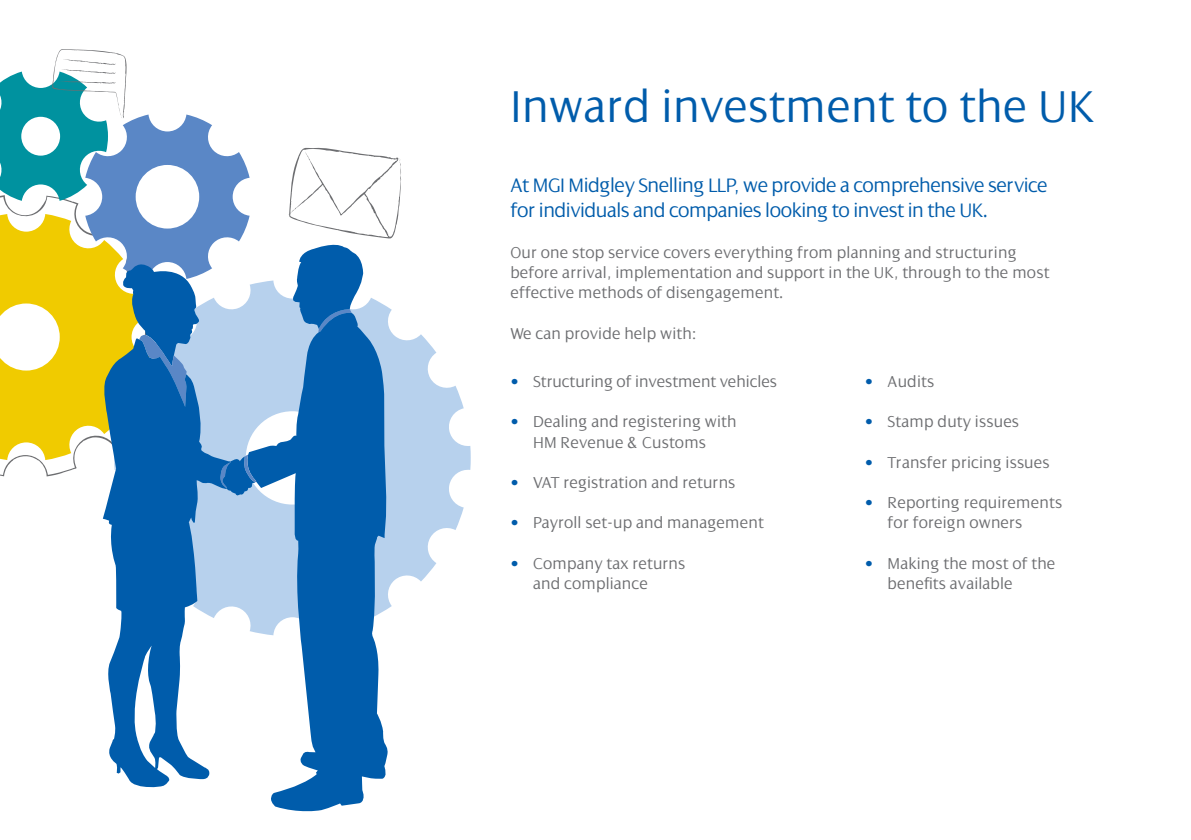
<style>
.page{position:relative;width:1191px;height:840px;background:#fff}
.page>*{position:absolute;margin:0;border:0;box-sizing:border-box;transform-origin:0 0}
.t1{font:300 48px "Dialog";letter-spacing:.01em;color:#005cab}
.t2{font:300 21px/25.2px "Dialog";letter-spacing:-.02em;color:#005cab}
.t3{font:300 17px/20.4px "Dialog";letter-spacing:.01em;color:#6d6e71}
.s1{color:#005cab}
</style>
<div class="page">
<svg style="left:231px;top:280px;width:240px;height:331px"></svg>
<div style="left:231px;top:347px;width:172px;height:221px;background:#b7d1ed"></div>
<svg style="left:102px;top:497px;width:129px;height:290px;fill:#005cab"></svg>
<svg style="left:244px;top:309px;width:144px;height:501px;fill:#005cab"></svg>
<svg style="left:288px;top:147px;width:113px;height:185px"></svg>
<svg style="left:0;top:49px;width:256px;height:448px"></svg>
<h1 class="t1" style="left:510px;top:80px;width:585px">Inward investment to the UK</h1>
<p class="t2" style="left:510px;top:173px;width:539px">At MGI Midgley Snelling LLP, we provide a comprehensive service for individuals and companies looking to invest in the UK.</p>
<p class="t3" style="left:510px;top:242px;width:540px">Our one stop service covers everything from planning and structuring before arrival, implementation and support in the UK, through to the most effective methods of disengagement.</p>
<p class="t3" style="left:510px;top:323px;width:188px">We can provide help with:</p>
<p class="t3" style="left:510px;top:371px;width:268px"><span class="s1">•</span> Structuring of investment vehicles</p>
<p class="t3" style="left:510px;top:411px;width:228px;text-align:center"><span class="s1">•</span> Dealing and registering with<br>HM Revenue &amp; Customs</p>
<p class="t3" style="left:510px;top:472px;width:226px"><span class="s1">•</span> VAT registration and returns</p>
<p class="t3" style="left:510px;top:512px;width:255px"><span class="s1">•</span> Payroll set-up and management</p>
<p class="t3" style="left:533px;top:553px;width:154px;text-indent:-23px"><span class="s1">•</span> Company tax returns and compliance</p>
<p class="t3" style="left:865px;top:371px;width:71px"><span class="s1">•</span> Audits</p>
<p class="t3" style="left:865px;top:411px;width:156px"><span class="s1">•</span> Stamp duty issues</p>
<p class="t3" style="left:865px;top:452px;width:186px"><span class="s1">•</span> Transfer pricing issues</p>
<p class="t3" style="left:887px;top:492px;width:176px;text-indent:-23px"><span class="s1">•</span> Reporting requirements for foreign owners</p>
<p class="t3" style="left:887px;top:553px;width:169px;text-indent:-23px"><span class="s1">•</span> Making the most of the benefits available</p>
</div>
